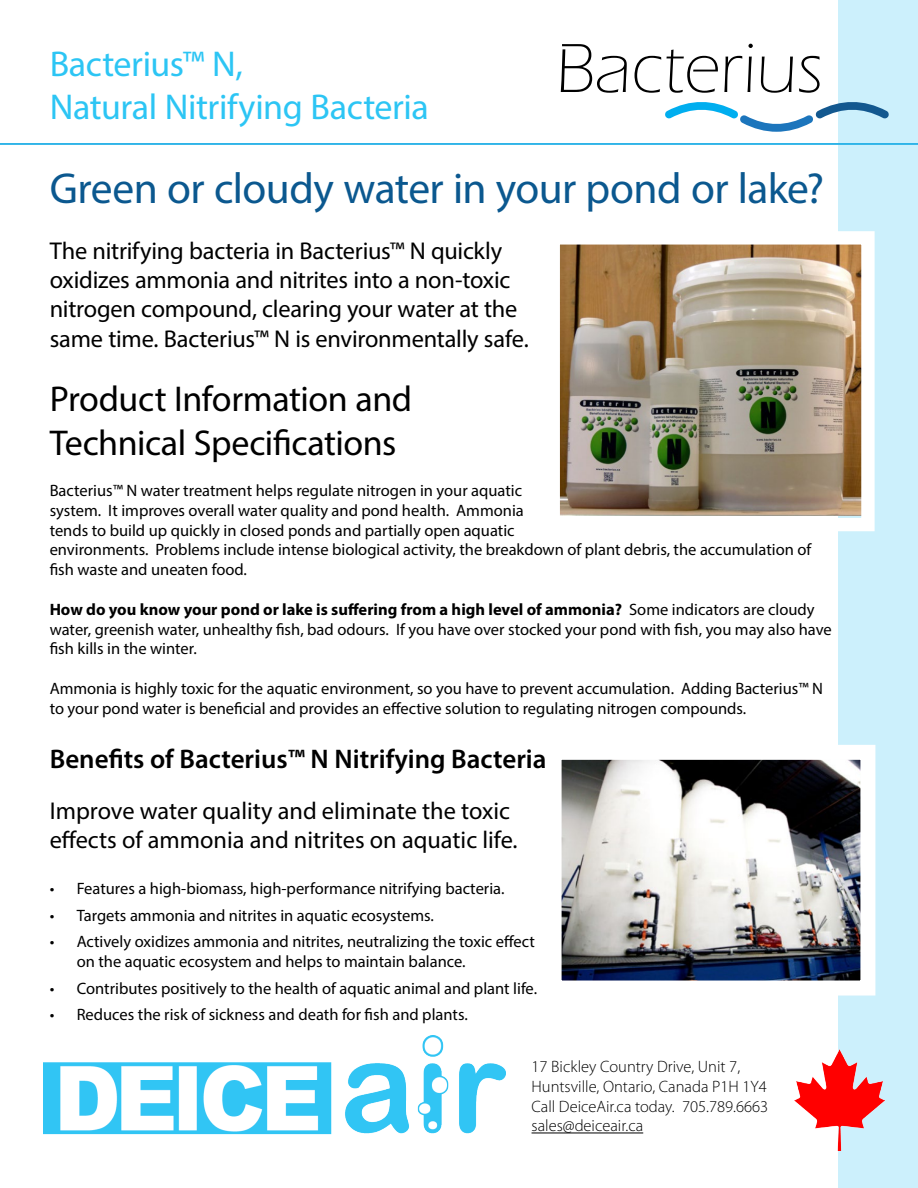
<style>
.page{position:relative;width:918px;height:1188px;background:#fff}
.page>*{position:absolute;margin:0;border:0;box-sizing:border-box;transform-origin:0 0}
.t1{font:43.5px "Myriad Pro";letter-spacing:-.01em;color:#0b588f}
.t2{font:36px/43.2px "Myriad Pro";letter-spacing:-.015em;color:#000}
.t3{font:36px "Myriad Pro";letter-spacing:-.01em;color:#2cc5f4}
.t4{font:600 27px "Myriad Pro";color:#000}
.t5{font:24.3px/29.2px "Myriad Pro";letter-spacing:-.01em;color:#000}
.t6{font:16.5px/19.8px "Myriad Pro";color:#000}
.t7{font:300 16.5px "Myriad Pro";color:#000}
.s1{font-weight:700}
</style>
<div class="page">
<div style="left:838px;top:0;width:80px;height:1188px;background:#ccf0fc"></div>
<img style="left:561px;top:245px;width:300px;height:271px">
<div style="left:547px;top:231px;width:328px;height:300px;border:13px solid #fff"></div>
<img style="left:563px;top:761px;width:296px;height:219px">
<div style="left:547px;top:745px;width:328px;height:251px;border:15px solid #fff"></div>
<hr style="left:532px;top:1133px;width:111px;height:1px;background:#000">
<hr style="left:0;top:143px;width:918px;height:2px;background:#2eb4e8">
<svg style="left:665px;top:102px;width:224px;height:30px"></svg>
<svg style="left:724px;top:56px;width:18px;height:36px"></svg>
<svg style="left:748px;top:57px;width:4px;height:35px"></svg>
<svg style="left:761px;top:57px;width:32px;height:36px"></svg>
<svg style="left:799px;top:56px;width:21px;height:37px"></svg>
<svg style="left:635px;top:50px;width:83px;height:43px"></svg>
<svg style="left:561px;top:44px;width:66px;height:49px"></svg>
<svg style="left:748px;top:44px;width:5px;height:4px"></svg>
<img style="left:795px;top:1049px;width:89px;height:101px">
<img style="left:44px;top:1036px;width:462px;height:99px">
<p class="t3" style="left:50px;top:41px;width:195px">Bacterius™ N,</p>
<p class="t3" style="left:50px;top:85px;width:381px">Natural Nitrifying Bacteria</p>
<p class="t1" style="left:50px;top:161px;width:776px">Green or cloudy water in your pond or lake?</p>
<p class="t5" style="left:50px;top:236px;width:481px">The nitrifying bacteria in Bacterius™ N quickly oxidizes ammonia and nitrites into a non-toxic nitrogen compound, clearing your water at the same time. Bacterius™ N is environmentally safe.</p>
<p class="t2" style="left:50px;top:377px;width:364px">Product Information and<br>Technical Specifications</p>
<p class="t6" style="left:50px;top:480px;width:763px">Bacterius™ N water treatment helps regulate nitrogen in your aquatic<br>system. It improves overall water quality and pond health. Ammonia<br>tends to build up quickly in closed ponds and partially open aquatic<br>environments. Problems include intense biological activity, the breakdown of plant debris, the accumulation of fish waste and uneaten food.</p>
<p class="t6" style="left:50px;top:599px;width:784px"><span class="s1">How do you know your pond or lake is suffering from a high level of ammonia?</span> Some indicators are cloudy water, greenish water, unhealthy fish, bad odours. If you have over stocked your pond with fish, you may also have fish kills in the winter.</p>
<p class="t6" style="left:50px;top:678px;width:775px">Ammonia is highly toxic for the aquatic environment, so you have to prevent accumulation. Adding Bacterius™ N to your pond water is beneficial and provides an effective solution to regulating nitrogen compounds.</p>
<p class="t4" style="left:50px;top:742px;width:498px">Benefits of Bacterius™ N Nitrifying Bacteria</p>
<p class="t5" style="left:50px;top:795px;width:469px">Improve water quality and eliminate the toxic effects of ammonia and nitrites on aquatic life.</p>
<p class="t6" style="left:50px;top:879px;width:456px">• Features a high-biomass, high-performance nitrifying bacteria.</p>
<p class="t6" style="left:50px;top:905px;width:386px">• Targets ammonia and nitrites in aquatic ecosystems.</p>
<p class="t6" style="left:77px;top:932px;width:460px;text-indent:-27px">• Actively oxidizes ammonia and nitrites, neutralizing the toxic effect on the aquatic ecosystem and helps to maintain balance.</p>
<p class="t6" style="left:50px;top:978px;width:489px">• Contributes positively to the health of aquatic animal and plant life.</p>
<p class="t6" style="left:50px;top:1005px;width:420px">• Reduces the risk of sickness and death for fish and plants.</p>
<p class="t7" style="left:532px;top:1056px;width:210px">17 Bickley Country Drive, Unit 7,</p>
<p class="t7" style="left:532px;top:1076px;width:237px">Huntsville, Ontario, Canada P1H 1Y4</p>
<p class="t7" style="left:532px;top:1096px;width:238px">Call DeiceAir.ca today. 705.789.6663</p>
<p class="t7" style="left:532px;top:1116px;width:113px">sales@deiceair.ca</p>
</div>
